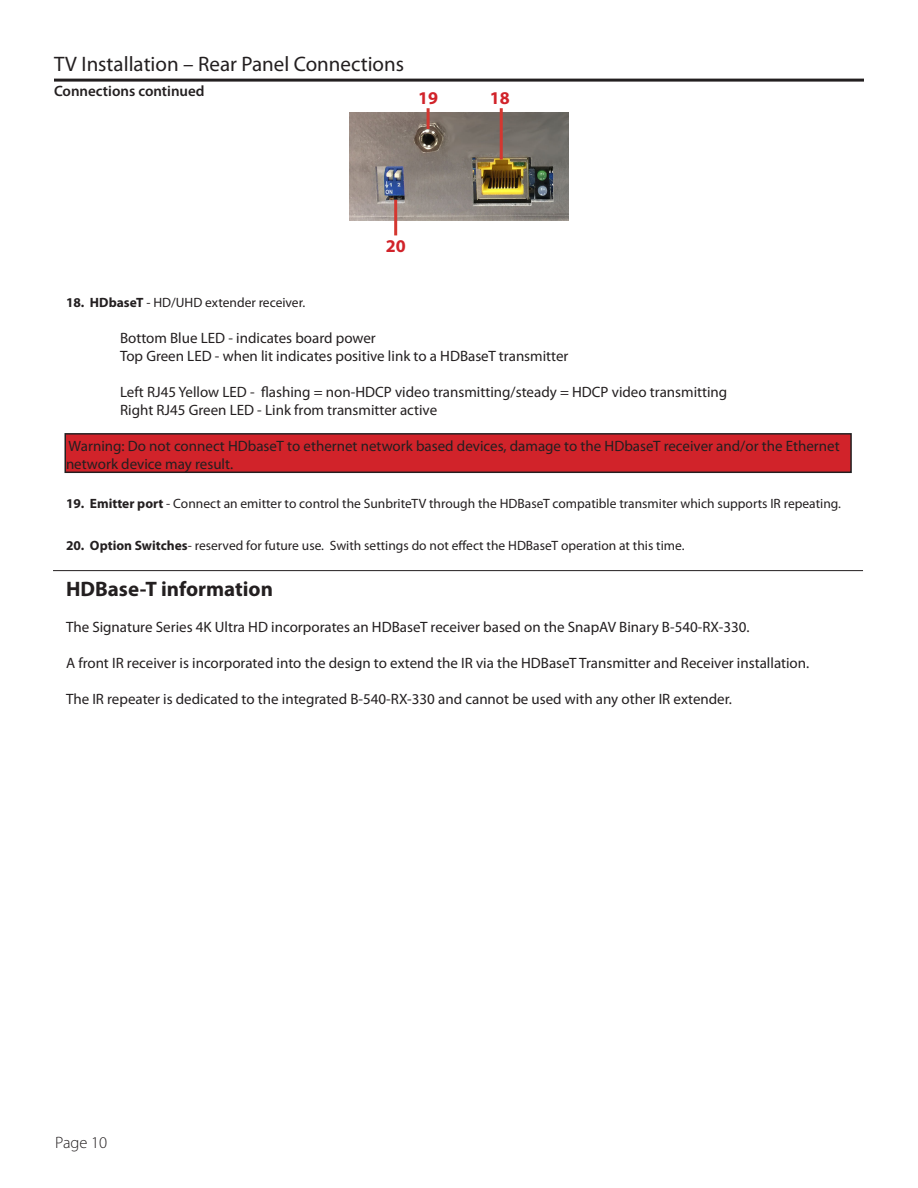
<style>
.page{position:relative;width:918px;height:1188px;background:#fff}
.page>*{position:absolute;margin:0;border:0;box-sizing:border-box;transform-origin:0 0}
.t1{font:21px "Myriad Pro";color:#231f20}
.Body_Text_3{font:700 21px "Myriad Pro";color:#231f20}
.Body_Text_3-2{font:700 18px "Myriad Pro";color:#d1232a}
.t2{font:300 16.5px "Myriad Pro";color:#231f20}
.Body_Text_3-3{font:15px/18px "Myriad Pro";color:#231f20}
.Body_Text_3-4{font:600 15px "Myriad Pro";color:#231f20}
.Body_Text_3-5{font:13.5px "Myriad Pro";color:#231f20}
.s1{font-weight:700}
</style>
<div class="page">
<hr style="left:54px;top:79px;width:810px;height:3px;background:#231f20">
<div style="left:65px;top:434px;width:786px;height:38px;background:#d1232a"></div>
<div style="left:64px;top:433px;width:788px;height:40px;border:2px solid #231f20"></div>
<img style="left:350px;top:113px;width:218px;height:108px">
<hr style="left:500px;top:108px;width:3px;height:52px;background:#d43730">
<hr style="left:394px;top:200px;width:3px;height:35px;background:#d43730">
<hr style="left:427px;top:108px;width:3px;height:21px;background:#d43730">
<hr style="left:53px;top:570px;width:810px;height:1px;background:#231f20">
<p class="t1" style="left:54px;top:51px;width:352px">TV Installation – Rear Panel Connections</p>
<p class="Body_Text_3-4" style="left:54px;top:82px;width:152px">Connections continued</p>
<p class="Body_Text_3-2" style="left:418px;top:87px;width:21px">19</p>
<p class="Body_Text_3-2" style="left:490px;top:87px;width:21px">18</p>
<p class="Body_Text_3-2" style="left:386px;top:234px;width:21px">20</p>
<p class="Body_Text_3-5" style="left:66px;top:294px;width:241px"><span class="s1">18. HDbaseT</span> - HD/UHD extender receiver.</p>
<p class="Body_Text_3-3" style="left:120px;top:329px;width:257px">Bottom Blue LED - indicates board power</p>
<p class="Body_Text_3-3" style="left:120px;top:347px;width:450px">Top Green LED - when lit indicates positive link to a HDBaseT transmitter</p>
<p class="Body_Text_3-3" style="left:120px;top:383px;width:609px">Left RJ45 Yellow LED - flashing = non-HDCP video transmitting/steady = HDCP video transmitting</p>
<p class="Body_Text_3-3" style="left:120px;top:401px;width:319px">Right RJ45 Green LED - Link from transmitter active</p>
<p class="Body_Text_3-3" style="left:66px;top:437px;width:775px">Warning: Do not connect HDbaseT to ethernet network based devices, damage to the HDbaseT receiver and/or the Ethernet network device may result.</p>
<p class="Body_Text_3-5" style="left:66px;top:495px;width:776px"><span class="s1">19. Emitter port</span> - Connect an emitter to control the SunbriteTV through the HDBaseT compatible transmiter which supports IR repeating.</p>
<p class="Body_Text_3-5" style="left:66px;top:537px;width:620px"><span class="s1">20. Option Switches</span>- reserved for future use. Swith settings do not effect the HDBaseT operation at this time.</p>
<p class="Body_Text_3" style="left:66px;top:575px;width:209px">HDBase-T information</p>
<p class="Body_Text_3-3" style="left:66px;top:618px;width:685px">The Signature Series 4K Ultra HD incorporates an HDBaseT receiver based on the SnapAV Binary B-540-RX-330.</p>
<p class="Body_Text_3-3" style="left:66px;top:654px;width:745px">A front IR receiver is incorporated into the design to extend the IR via the HDBaseT Transmitter and Receiver installation.</p>
<p class="Body_Text_3-3" style="left:66px;top:690px;width:668px">The IR repeater is dedicated to the integrated B-540-RX-330 and cannot be used with any other IR extender.</p>
<p class="t2" style="left:55px;top:1134px;width:53px">Page 10</p>
</div>
